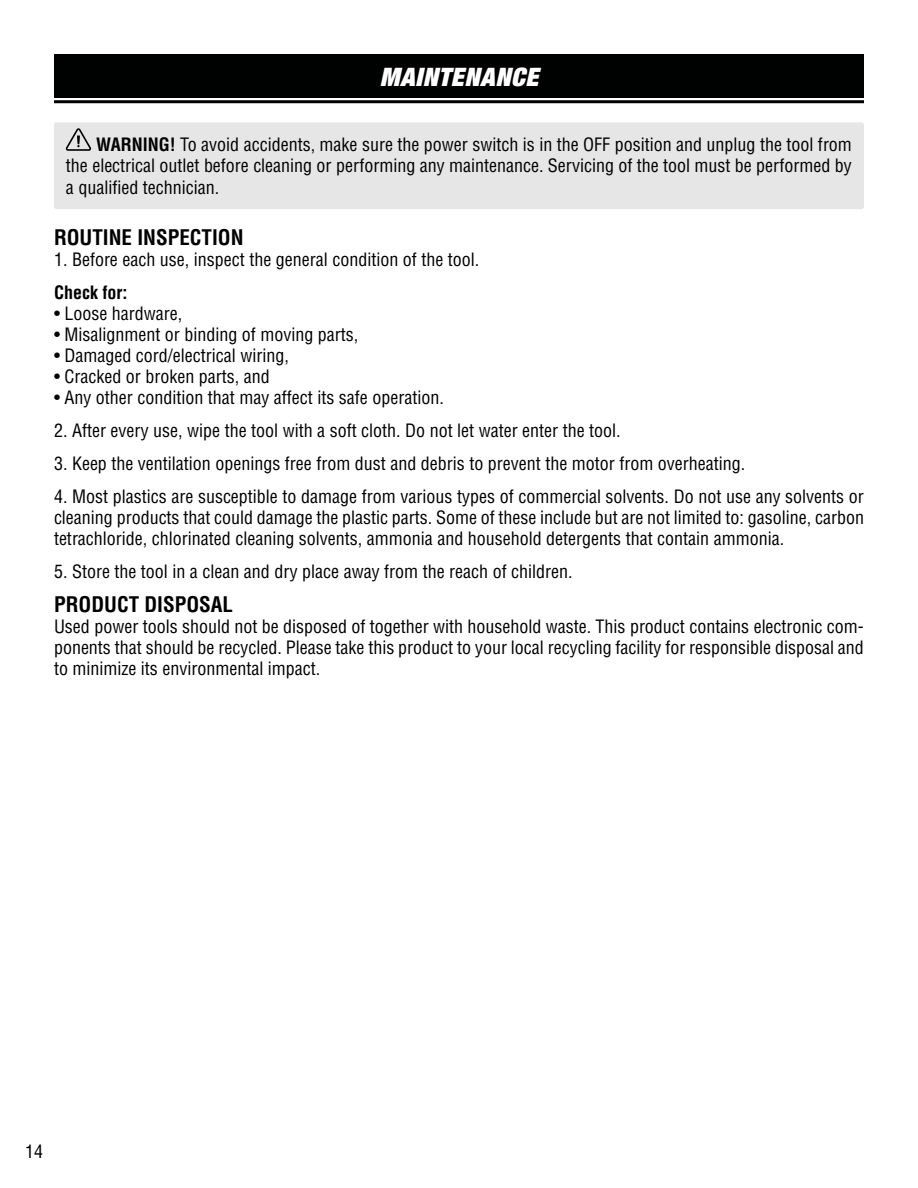
<style>
.page{position:relative;width:918px;height:1188px;background:#fff}
.page>*{position:absolute;margin:0;border:0;box-sizing:border-box;transform-origin:0 0}
.t1{font:italic 900 expanded 25.5px "Helvetica Neue";letter-spacing:.025em;color:#fff}
.t2{font:700 condensed 21px "Helvetica LT Std";color:#000}
.t3{font:condensed 18px/21px "Helvetica LT Std";color:#000;text-align:justify}
.t4{font:700 condensed 18px "Helvetica LT Std";color:#000}
.s1{font-weight:700}
</style>
<div class="page">
<div style="left:54px;top:54px;width:810px;height:44px;background:#000101"></div>
<hr style="left:54px;top:100px;width:810px;height:3px;background:#000">
<div style="left:54px;top:122px;width:810px;height:87px;background:#e6e6e6;border-radius:3px"></div>
<svg style="left:66px;top:128px;width:25px;height:23px"></svg>
<h1 class="t1" style="left:380px;top:61px;width:160px">MAINTENANCE</h1>
<p class="t3" style="left:66px;top:133px;width:788px;line-height:21.6px;text-indent:30px"><span class="s1">WARNING!</span> To avoid accidents, make sure the power switch is in the OFF position and unplug the tool from the electrical outlet before cleaning or performing any maintenance. Servicing of the tool must be performed by a qualified technician.</p>
<p class="t2" style="left:54px;top:224px;width:191px">ROUTINE INSPECTION</p>
<p class="t3" style="left:54px;top:248px;width:427px">1. Before each use, inspect the general condition of the tool.</p>
<p class="t4" style="left:54px;top:281px;width:75px">Check for:</p>
<p class="t3" style="left:54px;top:302px;width:130px">• Loose hardware,</p>
<p class="t3" style="left:54px;top:323px;width:306px">• Misalignment or binding of moving parts,</p>
<p class="t3" style="left:54px;top:344px;width:236px">• Damaged cord/electrical wiring,</p>
<p class="t3" style="left:54px;top:365px;width:217px">• Cracked or broken parts, and</p>
<p class="t3" style="left:54px;top:386px;width:391px">• Any other condition that may affect its safe operation.</p>
<p class="t3" style="left:54px;top:419px;width:568px">2. After every use, wipe the tool with a soft cloth. Do not let water enter the tool.</p>
<p class="t3" style="left:54px;top:452px;width:693px">3. Keep the ventilation openings free from dust and debris to prevent the motor from overheating.</p>
<p class="t3" style="left:54px;top:485px;width:812px">4. Most plastics are susceptible to damage from various types of commercial solvents. Do not use any solvents or cleaning products that could damage the plastic parts. Some of these include but are not limited to: gasoline, carbon tetrachloride, chlorinated cleaning solvents, ammonia and household detergents that contain ammonia.</p>
<p class="t3" style="left:54px;top:560px;width:520px">5. Store the tool in a clean and dry place away from the reach of children.</p>
<p class="t2" style="left:54px;top:591px;width:181px">PRODUCT DISPOSAL</p>
<p class="t3" style="left:54px;top:616px;width:811px">Used power tools should not be disposed of together with household waste. This product contains electronic com&shy;ponents that should be recycled. Please take this product to your local recycling facility for responsible disposal and to minimize its environmental impact.</p>
<p class="t3" style="left:25px;top:1141px;width:19px">14</p>
</div>
